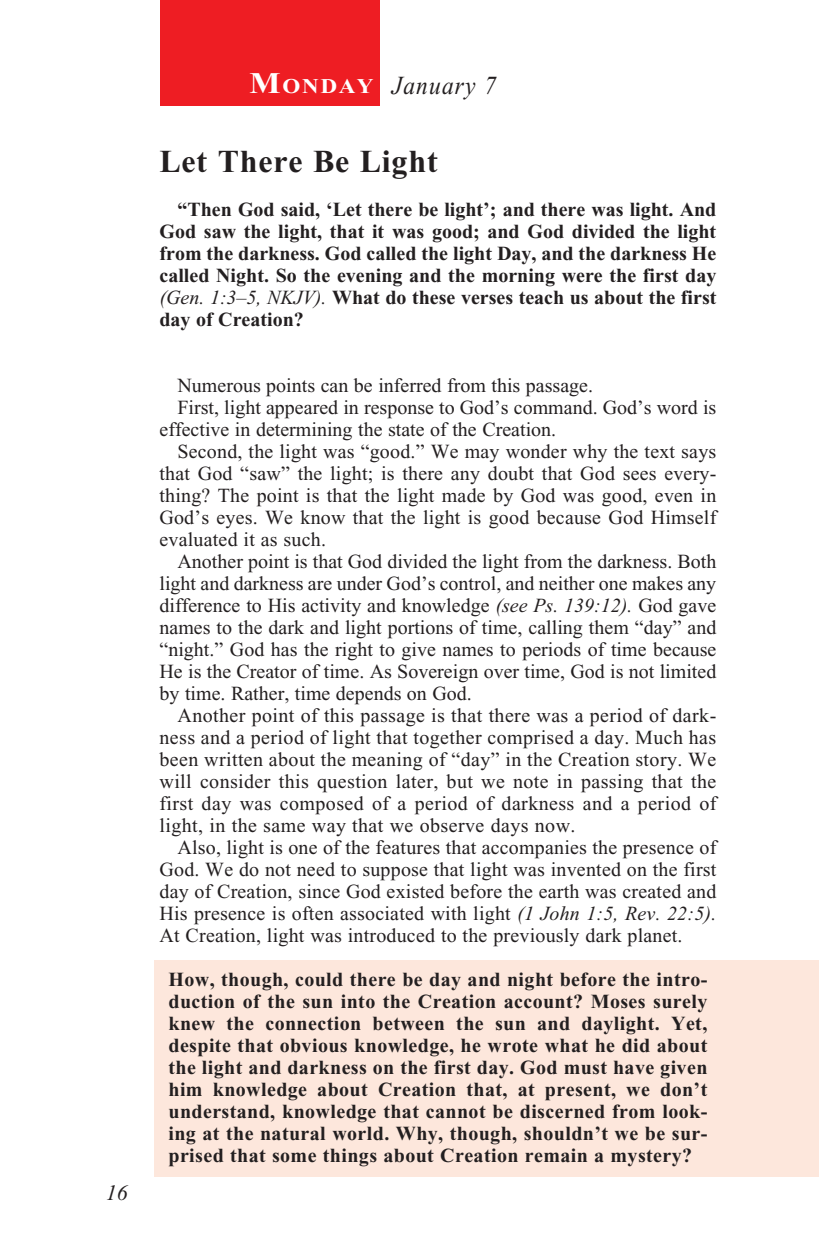
<style>
.page{position:relative;width:819px;height:1260px;background:#fff}
.page>*{position:absolute;margin:0;border:0;box-sizing:border-box;transform-origin:0 0}
._01-Daily_head{font:700 32px "Times New Roman";letter-spacing:.025em;color:#231f20}
._00-Month-Day{font:italic 26px "Times New Roman";letter-spacing:.05em;color:#231f20;scale:.9 1}
.t1{font:italic 22px "Times New Roman";color:#231f20}
.t2{font:700 21px "Times New Roman";letter-spacing:.07em;color:#fff;scale:1.1 1}
._4-Body_Copy{font:20px/22px "Times New Roman";color:#231f20;text-align:justify}
._7-screened_box-text{font:700 20px/22px "Times New Roman";letter-spacing:.02em;color:#231f20;text-align:justify}
._4-Body_Copy-2{font:700 20px/22px "Times New Roman";color:#231f20;text-align:justify}
.s1{font-size:30px}
.s2{font-weight:400;font-style:italic}
.s3{font-style:italic}
</style>
<div class="page">
<div style="left:155px;top:961px;width:664px;height:216px;background:#fde7dc"></div>
<div style="left:160px;top:0;width:220px;height:106px;background:#ee1d23"></div>
<p class="t1" style="left:106px;top:1181px;width:23px">16</p>
<p class="t2" style="left:250px;top:74px;width:114px"><span class="s1">M</span>ONDAY</p>
<p class="_00-Month-Day" style="left:392px;top:71px;width:117px">January 7</p>
<p class="_01-Daily_head" style="left:159px;top:144px;width:280px">Let There Be Light</p>
<p class="_4-Body_Copy-2" style="left:159px;top:199px;width:558px;text-indent:18px">“Then God said, ‘Let there be light’; and there was light. And God saw the light, that it was good; and God divided the light from the darkness. God called the light Day, and the darkness He called Night. So the evening and the morning were the first day <span class="s2">(Gen. 1:3–5, NKJV).</span> What do these verses teach us about the first day of Creation?</p>
<p class="_4-Body_Copy" style="left:177px;top:375px;width:417px">Numerous points can be inferred from this passage.</p>
<p class="_4-Body_Copy" style="left:159px;top:397px;width:558px;text-indent:18px">First, light appeared in response to God’s command. God’s word is effective in determining the state of the Creation.</p>
<p class="_4-Body_Copy" style="left:159px;top:441px;width:558px;text-indent:18px">Second, the light was “good.” We may wonder why the text says that God “saw” the light; is there any doubt that God sees every&shy;thing? The point is that the light made by God was good, even in God’s eyes. We know that the light is good because God Himself evaluated it as such.</p>
<p class="_4-Body_Copy" style="left:159px;top:551px;width:558px;text-indent:18px">Another point is that God divided the light from the darkness. Both light and darkness are under God’s control, and neither one makes any difference to His activity and knowledge <span class="s3">(see Ps. 139:12).</span> God gave names to the dark and light portions of time, calling them “day” and “night.” God has the right to give names to periods of time because He is the Creator of time. As Sovereign over time, God is not limited by time. Rather, time depends on God.</p>
<p class="_4-Body_Copy" style="left:160px;top:705px;width:558px;text-indent:18px">Another point of this passage is that there was a period of dark&shy;ness and a period of light that together comprised a day. Much has been written about the meaning of “day” in the Creation story. We will consider this question later, but we note in passing that the first day was composed of a period of darkness and a period of light, in the same way that we observe days now.</p>
<p class="_4-Body_Copy" style="left:160px;top:837px;width:559px;text-indent:18px">Also, light is one of the features that accompanies the presence of God. We do not need to suppose that light was invented on the first day of Creation, since God existed before the earth was created and His presence is often associated with light <span class="s3">(1 John 1:5, Rev. 22:5).<br></span>At Creation, light was introduced to the previously dark planet.</p>
<p class="_7-screened_box-text" style="left:169px;top:969px;width:540px">How, though, could there be day and night before the intro&shy;duction of the sun into the Creation account? Moses surely knew the connection between the sun and daylight. Yet, despite that obvious knowledge, he wrote what he did about the light and darkness on the first day. God must have given him knowledge about Creation that, at present, we don’t understand, knowledge that cannot be discerned from look&shy;ing at the natural world. Why, though, shouldn’t we be sur&shy;prised that some things about Creation remain a mystery?</p>
</div>
